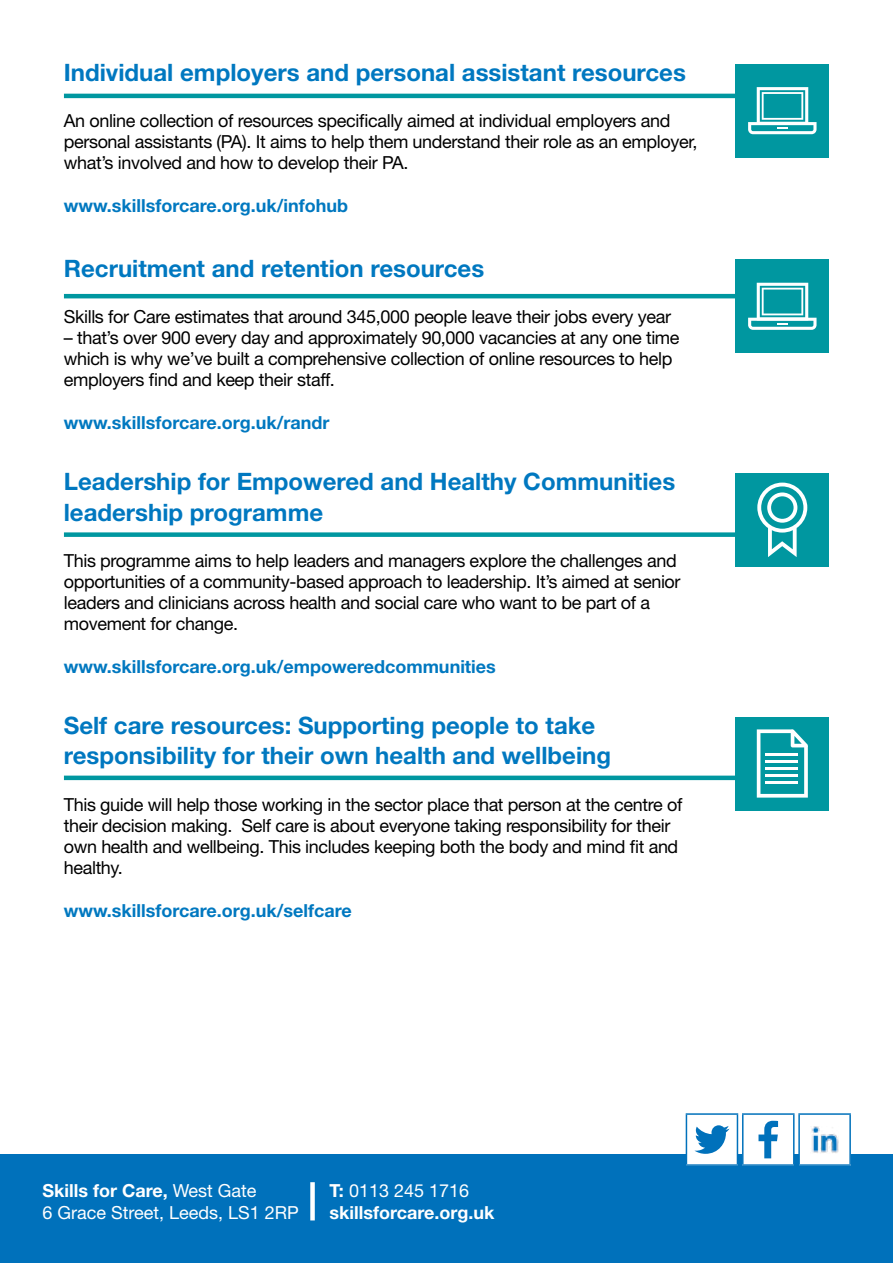
<style>
.page{position:relative;width:893px;height:1263px;background:#fff}
.page>*{position:absolute;margin:0;border:0;box-sizing:border-box;transform-origin:0 0}
.t1{font:700 24px/30.8px "Helvetica Neue LT Std";color:#0078c0}
.t2{font:18px/21px "Helvetica Neue LT Std";letter-spacing:-.02em;color:#000}
.t3{font:700 18px "Helvetica Neue LT Std";color:#0078c0}
.t4{font:18px/21.6px "Helvetica Neue LT Std";color:#fff}
.t5{font:700 18px/21.6px "Helvetica Neue LT Std";color:#fff}
.s1{font-weight:700}
.s2{font-weight:400}
</style>
<div class="page">
<hr style="left:64px;top:94px;width:716px;height:4px;background:#0097a0">
<hr style="left:64px;top:294px;width:716px;height:4px;background:#0097a0">
<div style="left:735px;top:64px;width:94px;height:94px;background:#0097a0"></div>
<svg style="left:748px;top:87px;width:68px;height:47px"></svg>
<div style="left:735px;top:259px;width:94px;height:94px;background:#0097a0"></div>
<div style="left:0;top:1155px;width:893px;height:108px;background:#0071bb"></div>
<div style="left:310px;top:1182px;width:5px;height:38px;background:#fff"></div>
<div style="left:799px;top:1114px;width:51px;height:51px;background:#fff"></div>
<hr style="left:798px;top:1113px;width:53px;height:2px;background:#0071bb">
<hr style="left:798px;top:1115px;width:2px;height:49px;background:#0071bb">
<hr style="left:849px;top:1115px;width:2px;height:49px;background:#0071bb">
<hr style="left:798px;top:1164px;width:53px;height:2px;background:#0071bb">
<img style="left:811px;top:1126px;width:28px;height:27px">
<div style="left:743px;top:1114px;width:51px;height:51px;background:#fff"></div>
<hr style="left:742px;top:1113px;width:52px;height:2px;background:#0071bb">
<hr style="left:742px;top:1115px;width:1px;height:49px;background:#0071bb">
<hr style="left:793px;top:1115px;width:1px;height:49px;background:#0071bb">
<hr style="left:742px;top:1164px;width:52px;height:2px;background:#0071bb">
<svg style="left:758px;top:1121px;width:20px;height:37px"></svg>
<div style="left:686px;top:1114px;width:51px;height:51px;background:#fff"></div>
<hr style="left:686px;top:1113px;width:52px;height:2px;background:#0071bb">
<hr style="left:686px;top:1115px;width:1px;height:49px;background:#0071bb">
<hr style="left:737px;top:1115px;width:1px;height:49px;background:#0071bb">
<hr style="left:686px;top:1164px;width:52px;height:2px;background:#0071bb">
<svg style="left:694px;top:1125px;width:35px;height:29px"></svg>
<div style="left:64px;top:532px;width:716px;height:5px;background:#0097a0"></div>
<hr style="left:64px;top:776px;width:716px;height:4px;background:#0097a0">
<div style="left:735px;top:473px;width:94px;height:94px;background:#0097a0"></div>
<svg style="left:757px;top:483px;width:50px;height:74px"></svg>
<div style="left:735px;top:717px;width:94px;height:93px;background:#0097a0"></div>
<svg style="left:757px;top:729px;width:51px;height:69px"></svg>
<hr style="left:765px;top:753px;width:33px;height:2px;background:#fff">
<hr style="left:765px;top:767px;width:33px;height:3px;background:#fff">
<hr style="left:765px;top:760px;width:33px;height:2px;background:#fff">
<hr style="left:765px;top:774px;width:33px;height:3px;background:#fff">
<hr style="left:765px;top:782px;width:33px;height:2px;background:#fff">
<svg style="left:748px;top:283px;width:68px;height:47px"></svg>
<h1 class="t1" style="left:64px;top:56px;width:624px">Individual employers and personal assistant resources</h1>
<p class="t2" style="left:64px;top:110px;width:635px">An online collection of resources specifically aimed at individual employers and personal assistants (PA). It aims to help them understand their role as an employer, what’s involved and how to develop their PA.</p>
<p class="t3" style="left:64px;top:194px;width:286px">www.skillsforcare.org.uk/infohub</p>
<h1 class="t1" style="left:64px;top:252px;width:422px">Recruitment and retention resources</h1>
<p class="t2" style="left:64px;top:306px;width:609px">Skills for Care estimates that around 345,000 people leave their jobs every year</p>
<p class="t2" style="left:64px;top:327px;width:617px">– that’s over 900 every day and approximately 90,000 vacancies at any one time which is why we’ve built a comprehensive collection of online resources to help employers find and keep their staff.</p>
<p class="t3" style="left:64px;top:411px;width:267px">www.skillsforcare.org.uk/randr</p>
<h1 class="t1" style="left:64px;top:466px;width:613px">Leadership for Empowered and Healthy Communities leadership programme</h1>
<p class="t2" style="left:64px;top:550px;width:618px">This programme aims to help leaders and managers explore the challenges and opportunities of a community-based approach to leadership. It’s aimed at senior leaders and clinicians across health and social care who want to be part of a movement for change.</p>
<p class="t3" style="left:64px;top:655px;width:434px">www.skillsforcare.org.uk/empoweredcommunities</p>
<h1 class="t1" style="left:64px;top:709px;width:549px">Self care resources: Supporting people to take responsibility for their own health and wellbeing</h1>
<p class="t2" style="left:64px;top:794px;width:620px">This guide will help those working in the sector place that person at the centre of their decision making. Self care is about everyone taking responsibility for their own health and wellbeing. This includes keeping both the body and mind fit and healthy.</p>
<p class="t3" style="left:64px;top:899px;width:289px">www.skillsforcare.org.uk/selfcare</p>
<p class="t4" style="left:43px;top:1180px;width:258px"><span class="s1">Skills for Care,</span> West Gate<br>6 Grace Street, Leeds, LS1 2RP</p>
<p class="t5" style="left:330px;top:1179px;width:166px">T: <span class="s2">0113 245 1716 </span>skillsforcare.org.uk</p>
</div>
